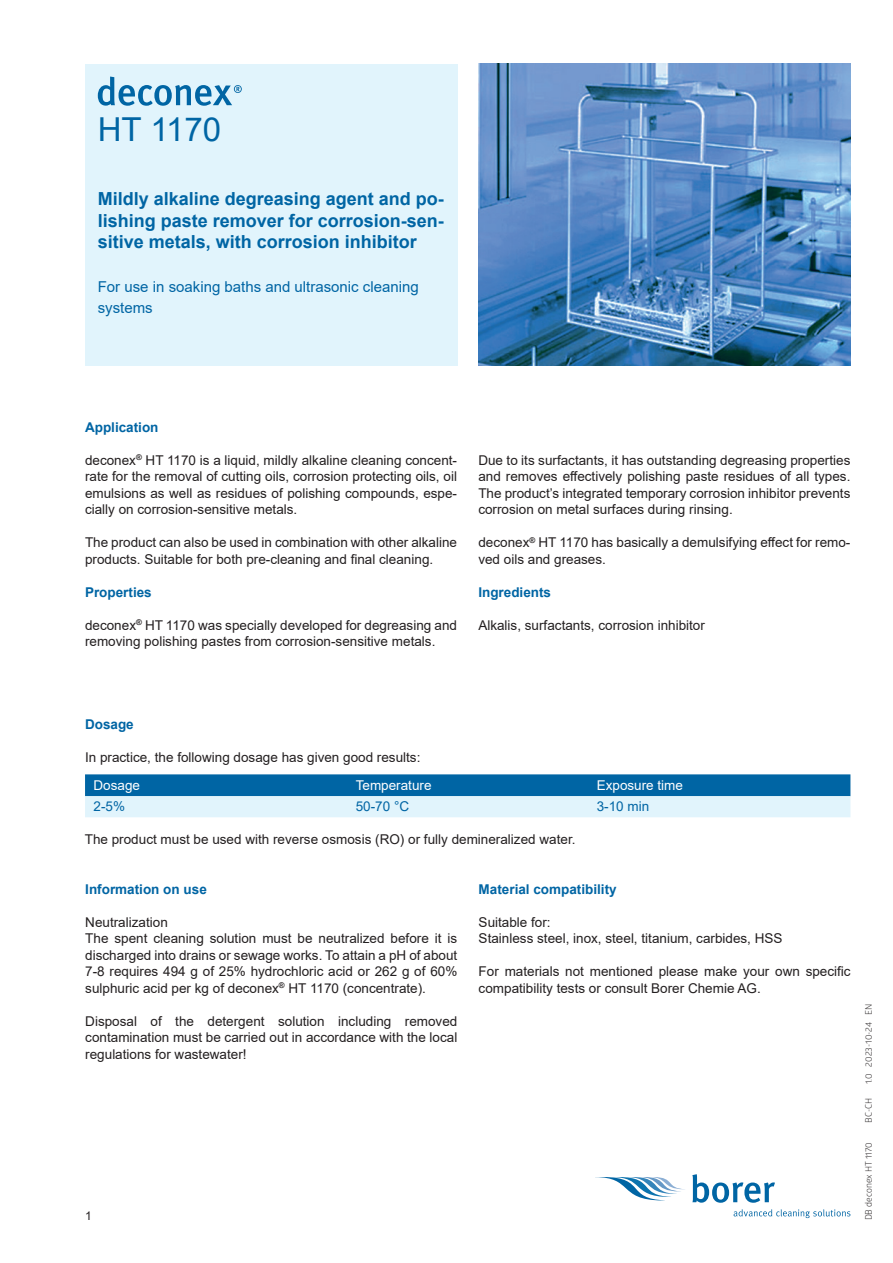
<style>
.page{position:relative;width:893px;height:1263px;background:#fff}
.page>*{position:absolute;margin:0;border:0;box-sizing:border-box;transform-origin:0 0}
.t1{font:33px "Arial";color:#0065a4}
.t2{font:700 18px/21.6px "Arial";color:#0065a4;text-align:justify}
.t3{font:15px/21px "Arial";color:#0065a4}
.t4{font:13.5px/16.5px "Arial";color:#231f20}
.t5{font:700 13.5px "Arial";color:#0065a4}
.t6{font:13.5px "Arial";color:#fff}
.t7{font:13.5px "Arial";color:#0065a4}
.t8{font:12px "Arial";color:#231f20}
.t9{font:9px "Glober";color:#231f20}
</style>
<div class="page">
<div style="left:85px;top:64px;width:372px;height:302px;background:#e1f4fc"></div>
<svg style="left:98px;top:77px;width:144px;height:29px"></svg>
<svg style="left:595px;top:1177px;width:90px;height:23px"></svg>
<svg style="left:692px;top:1174px;width:83px;height:29px"></svg>
<svg style="left:734px;top:1209px;width:116px;height:9px"></svg>
<img style="left:478px;top:64px;width:372px;height:302px">
<svg style="left:85px;top:774px;width:765px;height:43px;background:#70accf"></svg>
<h1 class="t1" style="left:98px;top:107px;width:125px">HT 1170</h1>
<h2 class="t2" style="left:98px;top:188px;width:348px">Mildly alkaline degreasing agent and po&shy;lishing paste remover for corrosion-sen&shy;sitive metals, with corrosion inhibitor</h2>
<p class="t3" style="left:98px;top:276px;width:322px">For use in soaking baths and ultrasonic cleaning systems</p>
<p class="t5" style="left:85px;top:417px;width:75px">Application</p>
<p class="t4" style="left:85px;top:451px;width:374px;text-align:justify">deconex<sup>®</sup> HT 1170 is a liquid, mildly alkaline cleaning concent&shy;rate for the removal of cutting oils, corrosion protecting oils, oil emulsions as well as residues of polishing compounds, espe&shy;cially on corrosion-sensitive metals.</p>
<p class="t4" style="left:85px;top:534px;width:374px">The product can also be used in combination with other alkaline products. Suitable for both pre-cleaning and final cleaning.</p>
<p class="t5" style="left:85px;top:582px;width:68px">Properties</p>
<p class="t4" style="left:85px;top:616px;width:374px">deconex<sup>®</sup> HT 1170 was specially developed for degreasing and removing polishing pastes from corrosion-sensitive metals.</p>
<p class="t4" style="left:478px;top:451px;width:374px;text-align:justify">Due to its surfactants, it has outstanding degreasing properties and removes effectively polishing paste residues of all types.<br>The product’s integrated temporary corrosion inhibitor prevents corrosion on metal surfaces during rinsing.</p>
<p class="t4" style="left:478px;top:534px;width:374px">deconex<sup>®</sup> HT 1170 has basically a demulsifying effect for remo&shy;ved oils and greases.</p>
<p class="t5" style="left:478px;top:582px;width:74px">Ingredients</p>
<p class="t4" style="left:478px;top:616px;width:228px">Alkalis, surfactants, corrosion inhibitor</p>
<p class="t5" style="left:85px;top:714px;width:50px">Dosage</p>
<p class="t4" style="left:85px;top:748px;width:337px">In practice, the following dosage has given good results:</p>
<p class="t6" style="left:94px;top:776px;width:48px">Dosage</p>
<p class="t6" style="left:356px;top:776px;width:77px">Temperature</p>
<p class="t6" style="left:597px;top:776px;width:88px">Exposure time</p>
<p class="t7" style="left:94px;top:797px;width:33px">2-5%</p>
<p class="t7" style="left:356px;top:797px;width:55px">50-70 °C</p>
<p class="t7" style="left:597px;top:797px;width:54px">3-10 min</p>
<p class="t4" style="left:85px;top:831px;width:492px">The product must be used with reverse osmosis (RO) or fully demineralized water.</p>
<p class="t5" style="left:85px;top:879px;width:123px">Information on use</p>
<p class="t4" style="left:85px;top:913px;width:374px">Neutralization<br>The spent cleaning solution must be neutralized before it is discharged into drains or sewage works. To attain a pH of about 7-8 requires 494 g of 25% hydrochloric acid or 262 g of 60% sulphuric acid per kg of deconex<sup>®</sup> HT 1170 (concentrate).</p>
<p class="t4" style="left:85px;top:1012px;width:374px;text-align:justify">Disposal of the detergent solution including removed contamination must be carried out in accordance with the local regulations for wastewater!</p>
<p class="t8" style="left:85px;top:1208px;width:8px">1</p>
<p class="t5" style="left:479px;top:879px;width:140px">Material compatibility</p>
<p class="t4" style="left:479px;top:913px;width:305px">Suitable for:<br>Stainless steel, inox, steel, titanium, carbides, HSS</p>
<p class="t4" style="left:479px;top:963px;width:374px">For materials not mentioned please make your own specific compatibility tests or consult Borer Chemie AG.</p>
<p class="t9" style="left:862px;top:1084px;width:82px;rotate:-90deg">1.0 2023-10-24 EN</p>
<p class="t9" style="left:862px;top:1123px;width:26px;rotate:-90deg">BC-CH</p>
<p class="t9" style="left:862px;top:1220px;width:80px;rotate:-90deg">DB deconex HT 1170</p>
</div>
